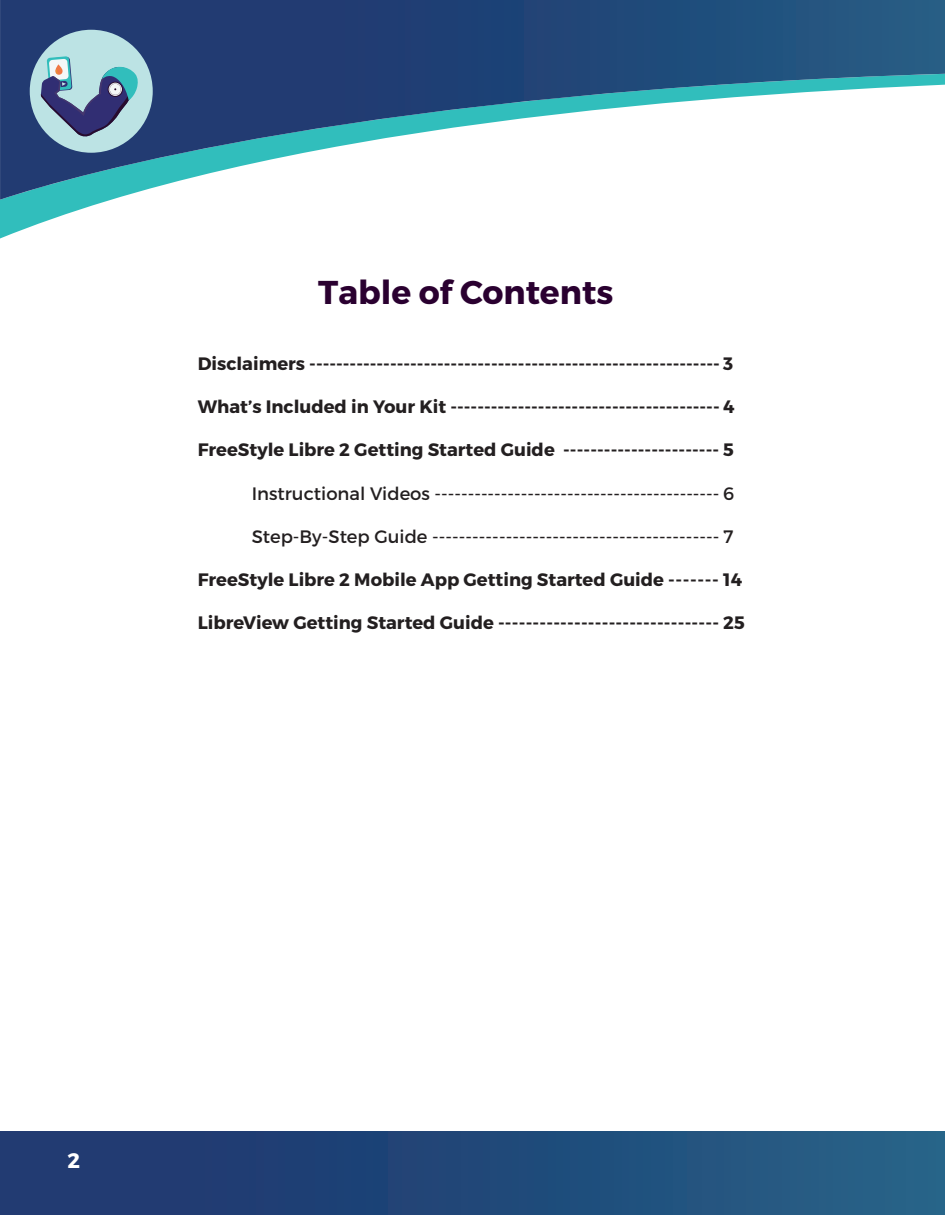
<style>
.page{position:relative;width:945px;height:1215px;background:#fff}
.page>*{position:absolute;margin:0;border:0;box-sizing:border-box;transform-origin:0 0}
.t1{font:33px "Trueno Bd";color:#2a0030}
.t2{font:21px "Trueno Bd";color:#fff}
.t3{font:18px "Trueno Bd";color:#231f20}
.t4{font:18px "Trueno Rg";color:#231f20}
</style>
<div class="page">
<svg style="left:0;top:200px;width:110px;height:38px"></svg>
<svg style="left:0;top:0;width:945px;height:200px"></svg>
<div style="left:30px;top:30px;width:123px;height:123px;background:#bce3e4;border-radius:50%"></div>
<svg style="left:41px;top:56px;width:99px;height:81px"></svg>
<div style="left:0;top:1131px;width:945px;height:84px;background:linear-gradient(to right,#1f336e,#256186)"></div>
<p class="t1" style="left:318px;top:271px;width:297px">Table of Contents</p>
<p class="t3" style="left:198px;top:352px;width:537px">Disclaimers ------------------------------------------------------------- 3</p>
<p class="t3" style="left:198px;top:396px;width:538px">What’s Included in Your Kit ---------------------------------------- 4</p>
<p class="t3" style="left:198px;top:439px;width:538px">FreeStyle Libre 2 Getting Started Guide ----------------------- 5</p>
<p class="t4" style="left:252px;top:482px;width:484px">Instructional Videos ------------------------------------------- 6</p>
<p class="t4" style="left:252px;top:525px;width:483px">Step-By-Step Guide ------------------------------------------- 7</p>
<p class="t3" style="left:198px;top:568px;width:546px">FreeStyle Libre 2 Mobile App Getting Started Guide ------- 14</p>
<p class="t3" style="left:198px;top:612px;width:549px">LibreView Getting Started Guide -------------------------------- 25</p>
<p class="t2" style="left:68px;top:1148px;width:14px">2</p>
</div>
